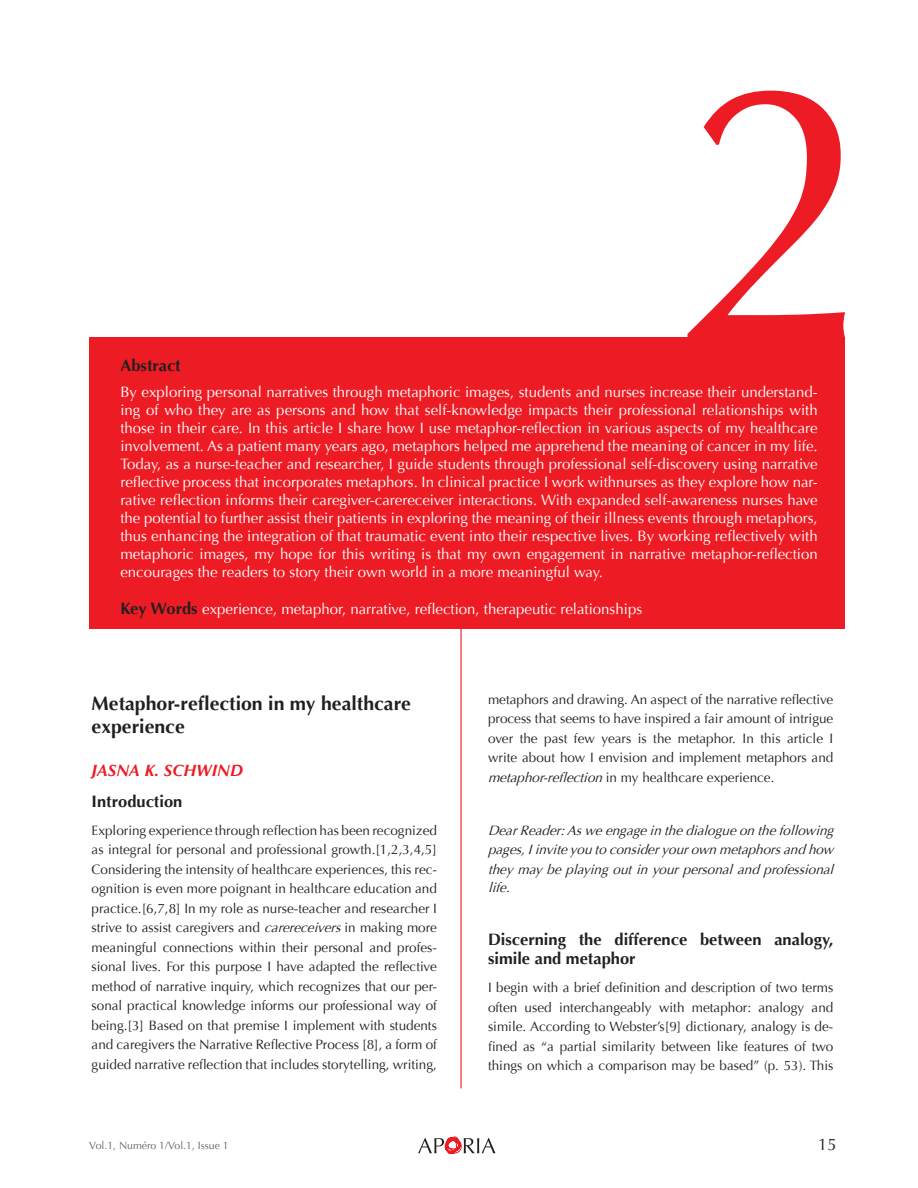
<style>
.page{position:relative;width:918px;height:1188px;background:#fff}
.page>*{position:absolute;margin:0;border:0;box-sizing:border-box;transform-origin:0 0}
.t1{font:367.35px "Optima";color:#ed1c24}
.t2{font:700 19.5px/23.4px "Optima";color:#231f20}
.t3{font:700 16.5px/19.5px "Optima";color:#231f20}
.t4{font:italic 700 16.5px "Optima";color:#ed1c24}
.t5{font:16.5px "Optima";color:#231f20}
.t6{font:15px/18px "Optima";color:#fff;text-align:justify}
.t7{font:13.5px/19.5px "Optima";color:#231f20;text-align:justify}
.t8{font:italic 13.5px/19.5px "Optima";color:#231f20;text-align:justify}
.t9{font:10.5px "Optima";color:#636466}
.s1{font-weight:700;font-size:16.5px;color:#231f20}
.s2{font-style:italic}
</style>
<div class="page">
<div style="left:89px;top:337px;width:756px;height:291px;background:#ed1c24"></div>
<hr style="left:460px;top:628px;width:2px;height:460px;background:#ed1c24">
<svg style="left:418px;top:1136px;width:78px;height:19px"></svg>
<h1 class="t1" style="left:680px;top:0;width:206px">2</h1>
<p class="t3" style="left:120px;top:356px;width:62px">Abstract</p>
<p class="t6" style="left:120px;top:383px;width:699px">By exploring personal narratives through metaphoric images, students and nurses increase their understand&shy;ing of who they are as persons and how that self-knowledge impacts their professional relationships with those in their care. In this article I share how I use metaphor-reflection in various aspects of my healthcare</p>
<p class="t6" style="left:120px;top:437px;width:699px">involvement. As a patient many years ago, metaphors helped me apprehend the meaning of cancer in my life.<br>Today, as a nurse-teacher and researcher, I guide students through professional self-discovery using narrative reflective process that incorporates metaphors. In clinical practice I work withnurses as they explore how nar&shy;rative reflection informs their caregiver-carereceiver interactions. With expanded self-awareness nurses have the potential to further assist their patients in exploring the meaning of their illness events through metaphors, thus enhancing the integration of that traumatic event into their respective lives. By working reflectively with metaphoric images, my hope for this writing is that my own engagement in narrative metaphor-reflection encourages the readers to story their own world in a more meaningful way.</p>
<p class="t6" style="left:120px;top:600px;width:523px"><span class="s1">Key Words</span> experience, metaphor, narrative, reflection, therapeutic relationships</p>
<h2 class="t2" style="left:92px;top:691px;width:321px">Metaphor-reflection in my healthcare experience</h2>
<p class="t4" style="left:92px;top:761px;width:153px">JASNA K. SCHWIND</p>
<p class="t3" style="left:92px;top:792px;width:92px">Introduction</p>
<p class="t7" style="left:92px;top:821px;width:347px">Exploring experience through reflection has been recognized as integral for personal and professional growth.[1,2,3,4,5] Considering the intensity of healthcare experiences, this rec&shy;ognition is even more poignant in healthcare education and practice.[6,7,8] In my role as nurse-teacher and researcher I strive to assist caregivers and <span class="s2">carereceivers</span>in making more meaningful connections within their personal and profes&shy;sional lives. For this purpose I have adapted the reflective method of narrative inquiry, which recognizes that our per&shy;sonal practical knowledge informs our professional way of being.[3] Based on that premise I implement with students and caregivers the Narrative Reflective Process [8], a form of guided narrative reflection that includes storytelling, writing,</p>
<p class="t9" style="left:89px;top:1140px;width:141px">Vol.1, Numéro 1/Vol.1, Issue 1</p>
<p class="t7" style="left:488px;top:690px;width:347px">metaphors and drawing. An aspect of the narrative reflective process that seems to have inspired a fair amount of intrigue over the past few years is the metaphor. In this article I write about how I envision and implement metaphors and <span class="s2">metaphor-reflection</span>in my healthcare experience.</p>
<p class="t8" style="left:488px;top:821px;width:351px">DearReader:Asweengageinthedialogueonthefollowing pages,Iinviteyoutoconsideryourownmetaphorsandhow theymaybeplayingoutinyourpersonalandprofessional</p>
<p class="t8" style="left:488px;top:878px;width:28px">life.</p>
<p class="t3" style="left:488px;top:930px;width:347px">Discerning the difference between analogy, simile and metaphor</p>
<p class="t7" style="left:488px;top:978px;width:347px">I begin with a brief definition and description of two terms often used interchangeably with metaphor: analogy and simile. According to Webster’s[9] dictionary, analogy is de&shy;fined as “a partial similarity between like features of two things on which a comparison may be based” (p. 53). This</p>
<p class="t5" style="left:818px;top:1135px;width:20px">15</p>
</div>
